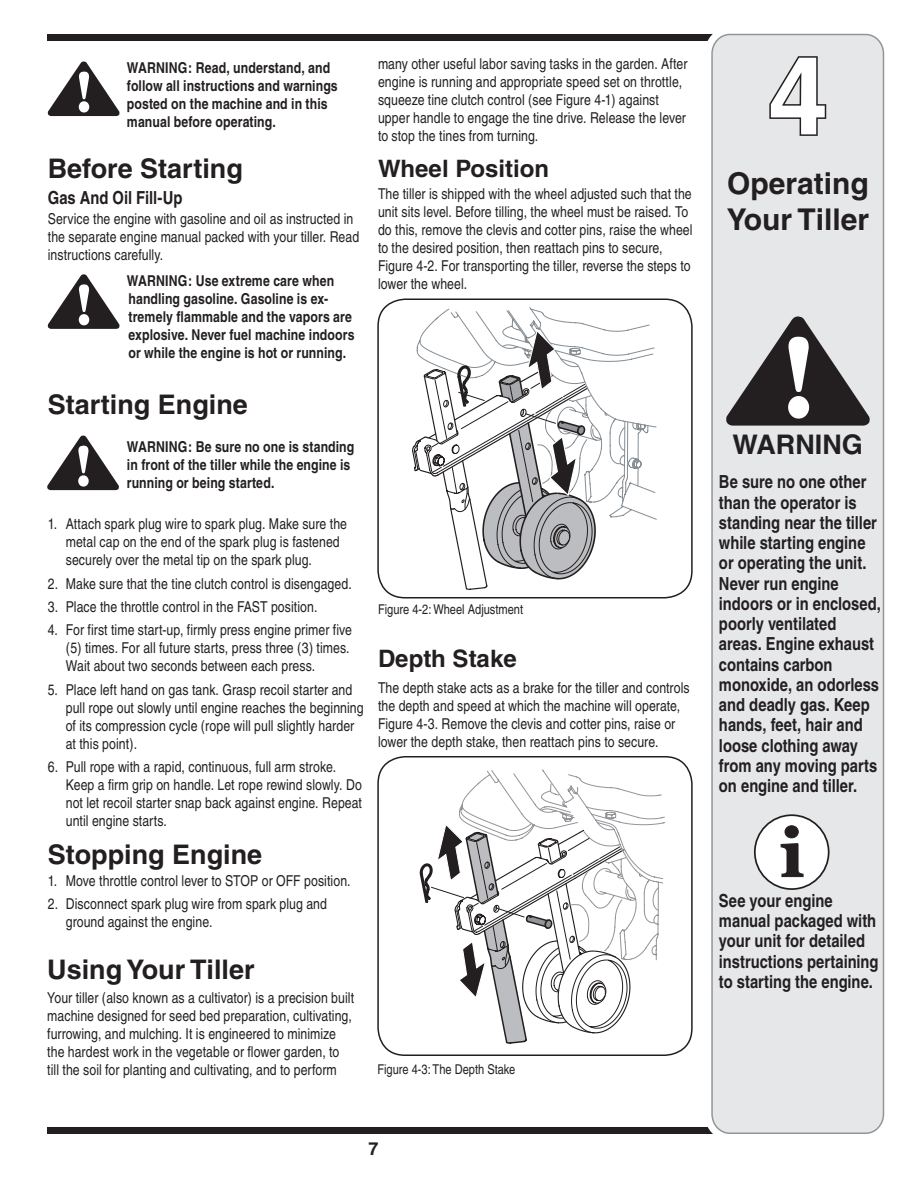
<style>
.page{position:relative;width:918px;height:1188px;background:#fff}
.page>*{position:absolute;margin:0;border:0;box-sizing:border-box;transform-origin:0 0}
.t1{font:700 108px "Helvetica";color:#fff}
.t2{font:700 30px/36px "Helvetica";color:#231f20}
.t3{font:700 27px "Helvetica";color:#231f20}
.t4{font:700 24px "Helvetica";color:#231f20}
.t5{font:700 condensed 18px/20.2px "Helvetica";color:#231f20}
.t6{font:700 18px "Helvetica";color:#231f20}
.t7{font:condensed 15px/18px "Helvetica";letter-spacing:.005em;color:#231f20}
.t8{font:700 condensed 15px/18px "Helvetica";letter-spacing:.005em;color:#231f20}
.t9{font:condensed 13.5px "Helvetica";color:#231f20}
</style>
<div class="page">
<div style="left:47px;top:1127px;width:761px;height:7px;background:#231f20"></div>
<div style="left:47px;top:34px;width:761px;height:7px;background:#231f20"></div>
<div style="left:711px;top:35px;width:174px;height:1099px;background:#e6e7e9"></div>
<svg style="left:768px;top:55px;width:60px;height:82px;background:#bebec0"></svg>
<svg style="left:724px;top:316px;width:148px;height:110px;background:#8b8a8b"></svg>
<div style="left:755px;top:815px;width:74px;height:74px;background:#fff;border-radius:50%"></div>
<div style="left:754px;top:814px;width:76px;height:76px;border:2px solid #231f20;border-radius:50%"></div>
<svg style="left:781px;top:825px;width:22px;height:52px"></svg>
<svg style="left:47px;top:61px;width:73px;height:55px"></svg>
<svg style="left:47px;top:274px;width:73px;height:55px"></svg>
<svg style="left:47px;top:435px;width:72px;height:55px"></svg>
<svg style="left:377px;top:298px;width:316px;height:300px"></svg>
<svg style="left:411px;top:306px;width:244px;height:285px"></svg>
<svg style="left:377px;top:756px;width:316px;height:299px"></svg>
<svg style="left:419px;top:769px;width:247px;height:276px"></svg>
<p class="t8" style="left:127px;top:59px;width:212px">WARNING: Read, understand, and follow all instructions and warnings posted on the machine and in this manual before operating.</p>
<h3 class="t3" style="left:48px;top:152px;width:197px">Before Starting</h3>
<p class="t5" style="left:48px;top:187px;width:136px">Gas And Oil Fill-Up</p>
<p class="t7" style="left:48px;top:210px;width:313px">Service the engine with gasoline and oil as instructed in the separate engine manual packed with your tiller. Read instructions carefully.</p>
<p class="t8" style="left:127px;top:271px;width:229px">WARNING: Use extreme care when handling gasoline. Gasoline is ex&shy;tremely flammable and the vapors are explosive. Never fuel machine indoors or while the engine is hot or running.</p>
<h3 class="t3" style="left:48px;top:388px;width:202px">Starting Engine</h3>
<p class="t8" style="left:127px;top:437px;width:229px">WARNING: Be sure no one is standing in front of the tiller while the engine is running or being started.</p>
<p class="t7" style="left:66px;top:515px;width:283px;text-indent:-18px">1. Attach spark plug wire to spark plug. Make sure the metal cap on the end of the spark plug is fastened securely over the metal tip on the spark plug.</p>
<p class="t7" style="left:48px;top:574px;width:305px">2. Make sure that the tine clutch control is disengaged.</p>
<p class="t7" style="left:48px;top:598px;width:271px">3. Place the throttle control in the FAST position.</p>
<p class="t7" style="left:66px;top:621px;width:288px;text-indent:-18px">4. For first time start-up, firmly press engine primer five (5) times. For all future starts, press three (3) times.<br>Wait about two seconds between each press.</p>
<p class="t7" style="left:66px;top:680px;width:299px;text-indent:-18px">5. Place left hand on gas tank. Grasp recoil starter and pull rope out slowly until engine reaches the beginning of its compression cycle (rope will pull slightly harder at this point).</p>
<p class="t7" style="left:66px;top:758px;width:298px;text-indent:-18px">6. Pull rope with a rapid, continuous, full arm stroke.<br>Keep a firm grip on handle. Let rope rewind slowly. Do not let recoil starter snap back against engine. Repeat until engine starts.</p>
<h3 class="t3" style="left:48px;top:838px;width:216px">Stopping Engine</h3>
<p class="t7" style="left:48px;top:871px;width:304px">1. Move throttle control lever to STOP or OFF position.</p>
<p class="t7" style="left:66px;top:895px;width:263px;text-indent:-18px">2. Disconnect spark plug wire from spark plug and ground against the engine.</p>
<h3 class="t3" style="left:47px;top:953px;width:209px">Using Your Tiller</h3>
<p class="t7" style="left:47px;top:988px;width:308px">Your tiller (also known as a cultivator) is a precision built machine designed for seed bed preparation, cultivating, furrowing, and mulching. It is engineered to minimize the hardest work in the vegetable or flower garden, to till the soil for planting and cultivating, and to perform</p>
<p class="t7" style="left:378px;top:54px;width:311px">many other useful labor saving tasks in the garden. After engine is running and appropriate speed set on throttle, squeeze tine clutch control (see Figure 4-1) against upper handle to engage the tine drive. Release the lever to stop the tines from turning.</p>
<h3 class="t4" style="left:378px;top:154px;width:173px">Wheel Position</h3>
<p class="t7" style="left:378px;top:184px;width:316px">The tiller is shipped with the wheel adjusted such that the unit sits level. Before tilling, the wheel must be raised. To do this, remove the clevis and cotter pins, raise the wheel to the desired position, then reattach pins to secure, Figure 4-2. For transporting the tiller, reverse the steps to lower the wheel.</p>
<p class="t9" style="left:378px;top:602px;width:147px">Figure 4-2: Wheel Adjustment</p>
<h3 class="t4" style="left:378px;top:644px;width:140px">Depth Stake</h3>
<p class="t7" style="left:378px;top:678px;width:313px">The depth stake acts as a brake for the tiller and controls the depth and speed at which the machine will operate, Figure 4-3. Remove the clevis and cotter pins, raise or lower the depth stake, then reattach pins to secure.</p>
<p class="t9" style="left:377px;top:1061px;width:140px">Figure 4-3: The Depth Stake</p>
<p class="t6" style="left:368px;top:1137px;width:12px">7</p>
<h1 class="t1" style="left:768px;top:30px;width:62px">4</h1>
<h2 class="t2" style="left:727px;top:165px;width:144px">Operating<br>Your Tiller</h2>
<h3 class="t3" style="left:733px;top:428px;width:132px">WARNING</h3>
<p class="t5" style="left:719px;top:472px;width:163px">Be sure no one other than the operator is standing near the tiller while starting engine or operating the unit.<br>Never run engine indoors or in enclosed, poorly ventilated areas. Engine exhaust contains carbon monoxide, an odorless and deadly gas. Keep hands, feet, hair and loose clothing away from any moving parts on engine and tiller.</p>
<p class="t5" style="left:719px;top:890px;width:161px">See your engine manual packaged with your unit for detailed instructions pertaining to starting the engine.</p>
</div>
